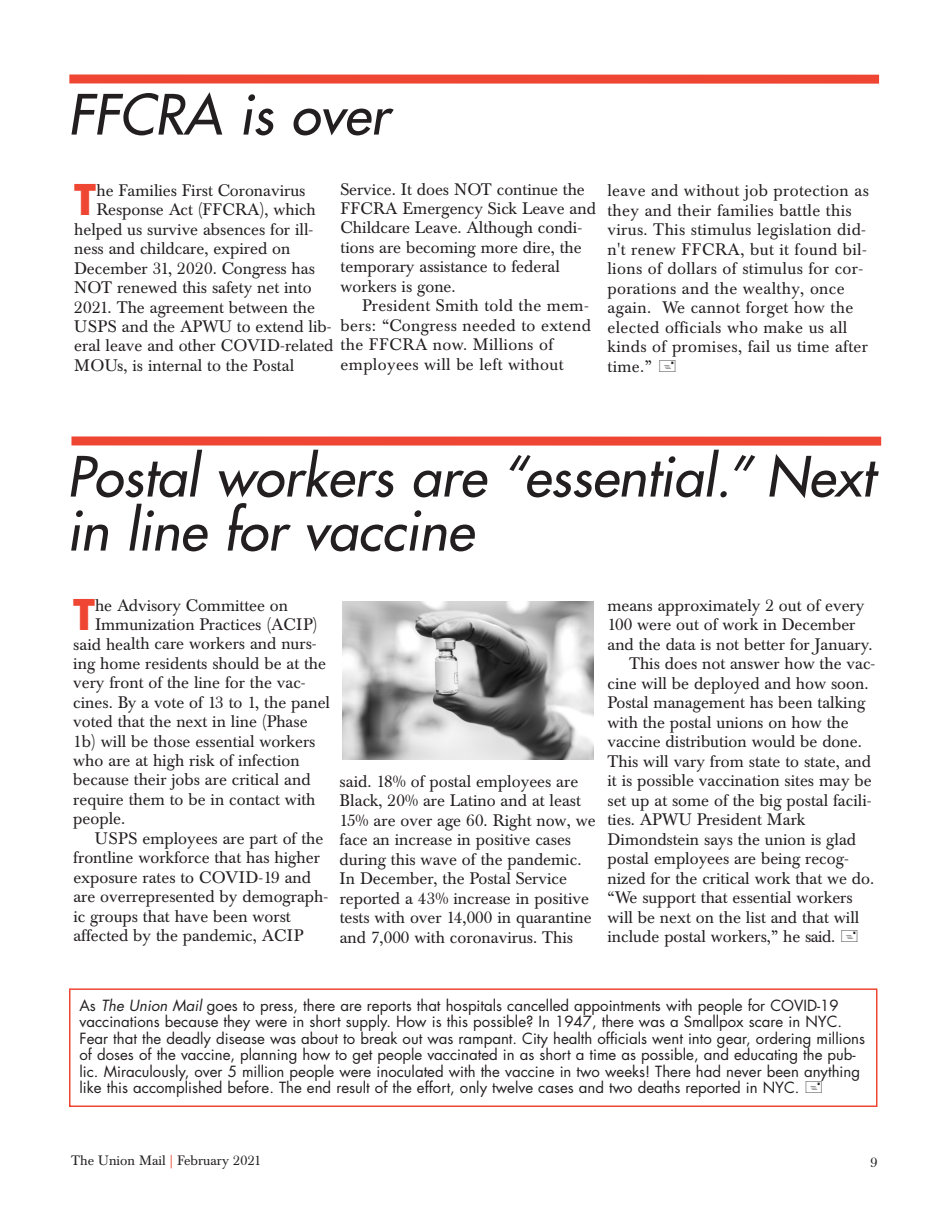
<style>
.page{position:relative;width:945px;height:1215px;background:#fff}
.page>*{position:absolute;margin:0;border:0;box-sizing:border-box;transform-origin:0 0}
.t1{font:italic 54px/54px "Futura";color:#231f20}
.t2{font:700 41.25px "Futura";color:#ef4633}
.t3{font:16.5px/19.5px "Baskerville BE";color:#231f20}
.t4{font:16.5px/19.5px "Baskerville BE";letter-spacing:.02em;color:#231f20}
.t5{font:15px/16.5px "Futura";color:#231f20}
.t6{font:13.5px "Baskerville BE";color:#231f20}
.s1{font-style:italic}
.s2{color:#ef4633}
</style>
<div class="page">
<div style="left:69px;top:74px;width:810px;height:10px;background:#ef4633"></div>
<div style="left:71px;top:436px;width:810px;height:10px;background:#ef4633"></div>
<img style="left:343px;top:601px;width:250px;height:158px">
<div style="left:69px;top:988px;width:808px;height:119px;border:2px solid #ef4633"></div>
<h1 class="t1" style="left:68px;top:91px;width:323px">FFCRA is over</h1>
<p class="t3" style="left:341px;top:181px;width:257px">Service. It does NOT continue the<br>FFCRA Emergency Sick Leave and<br>Childcare Leave. Although condi&shy;tions are becoming more dire, the temporary assistance to federal workers is gone.</p>
<p class="t4" style="left:362px;top:298px;width:228px">President Smith told the mem-</p>
<p class="t4" style="left:341px;top:317px;width:252px">bers: “Congress needed to extend</p>
<p class="t3" style="left:74px;top:338px;width:480px">eral leave and other COVID-related the FFCRA now. Millions of</p>
<p class="t4" style="left:341px;top:356px;width:224px">employees will be left without</p>
<h2 class="t2" style="left:74px;top:170px;width:23px">T</h2>
<p class="t3" style="left:97px;top:182px;width:211px">he Families First Coronavirus</p>
<p class="t3" style="left:97px;top:202px;width:221px">Response Act (FFCRA), which</p>
<p class="t3" style="left:74px;top:221px;width:241px">helped us survive absences for ill-</p>
<p class="t3" style="left:74px;top:241px;width:218px">ness and childcare, expired on</p>
<p class="t3" style="left:74px;top:260px;width:242px">December 31, 2020. Congress has</p>
<p class="t3" style="left:74px;top:280px;width:239px">NOT renewed this safety net into</p>
<p class="t3" style="left:74px;top:299px;width:242px">2021. The agreement between the</p>
<p class="t3" style="left:74px;top:318px;width:259px">USPS and the APWU to extend lib-</p>
<p class="t3" style="left:74px;top:357px;width:221px">MOUs, is internal to the Postal</p>
<p class="t4" style="left:607px;top:183px;width:263px">leave and without job protection as they and their families battle this virus. This stimulus legislation did&shy;n't renew FFCRA, but it found bil&shy;lions of dollars of stimulus for cor&shy;porations and the wealthy, once again. We cannot forget how the elected officials who make us all kinds of promises, fail us time after time.”</p>
<h1 class="t1" style="left:67px;top:453px;width:809px">Postal workers are “essential.” Next in line for vaccine</h1>
<h2 class="t2" style="left:73px;top:585px;width:23px">T</h2>
<p class="t3" style="left:95px;top:597px;width:195px">he Advisory Committee on</p>
<p class="t3" style="left:95px;top:616px;width:224px">Immunization Practices (ACIP)</p>
<p class="t3" style="left:73px;top:636px;width:245px">said health care workers and nurs-</p>
<p class="t3" style="left:73px;top:655px;width:254px">ing home residents should be at the</p>
<p class="t3" style="left:73px;top:675px;width:234px">very front of the line for the vac-</p>
<p class="t3" style="left:73px;top:694px;width:258px">cines. By a vote of 13 to 1, the panel</p>
<p class="t3" style="left:73px;top:714px;width:236px">voted that the next in line (Phase</p>
<p class="t3" style="left:73px;top:733px;width:244px">1b) will be those essential workers</p>
<p class="t3" style="left:73px;top:752px;width:228px">who are at high risk of infection</p>
<p class="t3" style="left:73px;top:772px;width:239px">because their jobs are critical and</p>
<p class="t3" style="left:73px;top:791px;width:244px">require them to be in contact with</p>
<p class="t3" style="left:73px;top:811px;width:53px">people.</p>
<p class="t3" style="left:95px;top:830px;width:230px">USPS employees are part of the</p>
<p class="t3" style="left:73px;top:850px;width:248px">frontline workforce that has higher</p>
<p class="t3" style="left:73px;top:869px;width:239px">exposure rates to COVID-19 and</p>
<p class="t3" style="left:73px;top:889px;width:256px">are overrepresented by demograph-</p>
<p class="t3" style="left:73px;top:908px;width:219px">ic groups that have been worst</p>
<p class="t3" style="left:73px;top:928px;width:232px">affected by the pandemic, ACIP</p>
<p class="t3" style="left:340px;top:773px;width:258px">said. 18% of postal employees are Black, 20% are Latino and at least 15% are over age 60. Right now, we face an increase in positive cases during this wave of the pandemic.<br>In December, the Postal Service reported a 43% increase in positive tests with over 14,000 in quarantine and 7,000 with coronavirus. This</p>
<p class="t3" style="left:607px;top:597px;width:258px">means approximately 2 out of every</p>
<p class="t3" style="left:607px;top:617px;width:250px">100 were out of work in December</p>
<p class="t3" style="left:607px;top:636px;width:267px">and the data is not better for January.</p>
<p class="t3" style="left:629px;top:656px;width:248px">This does not answer how the vac-</p>
<p class="t3" style="left:607px;top:675px;width:263px">cine will be deployed and how soon.</p>
<p class="t3" style="left:607px;top:695px;width:259px">Postal management has been talking</p>
<p class="t3" style="left:607px;top:714px;width:243px">with the postal unions on how the</p>
<p class="t3" style="left:607px;top:734px;width:256px">vaccine distribution would be done.</p>
<p class="t3" style="left:607px;top:753px;width:265px">This will vary from state to state, and</p>
<p class="t3" style="left:607px;top:773px;width:266px">it is possible vaccination sites may be</p>
<p class="t3" style="left:607px;top:792px;width:266px">set up at some of the big postal facili-</p>
<p class="t3" style="left:607px;top:812px;width:199px">ties. APWU President Mark</p>
<p class="t3" style="left:607px;top:831px;width:250px">Dimondstein says the union is glad</p>
<p class="t3" style="left:608px;top:851px;width:243px">postal employees are being recog-</p>
<p class="t3" style="left:608px;top:870px;width:268px">nized for the critical work that we do.</p>
<p class="t3" style="left:608px;top:890px;width:247px">“We support that essential workers</p>
<p class="t3" style="left:608px;top:909px;width:253px">will be next on the list and that will</p>
<p class="t3" style="left:608px;top:929px;width:229px">include postal workers,” he said.</p>
<p class="t5" style="left:79px;top:998px;width:787px">As <span class="s1">The Union Mail</span> goes to press, there are reports that hospitals cancelled appointments with people for COVID-19 vaccinations because they were in short supply. How is this possible? In 1947, there was a Smallpox scare in NYC.<br>Fear that the deadly disease was about to break out was rampant. City health officials went into gear, ordering millions of doses of the vaccine, planning how to get people vaccinated in as short a time as possible, and educating the pub&shy;lic. Miraculously, over 5 million people were inoculated with the vaccine in two weeks! There had never been anything like this accomplished before. The end result of the effort, only twelve cases and two deaths reported in NYC.</p>
<p class="t6" style="left:71px;top:1155px;width:191px">The Union Mail <span class="s2">|</span> February 2021</p>
<p class="t6" style="left:870px;top:1157px;width:9px">9</p>
</div>
